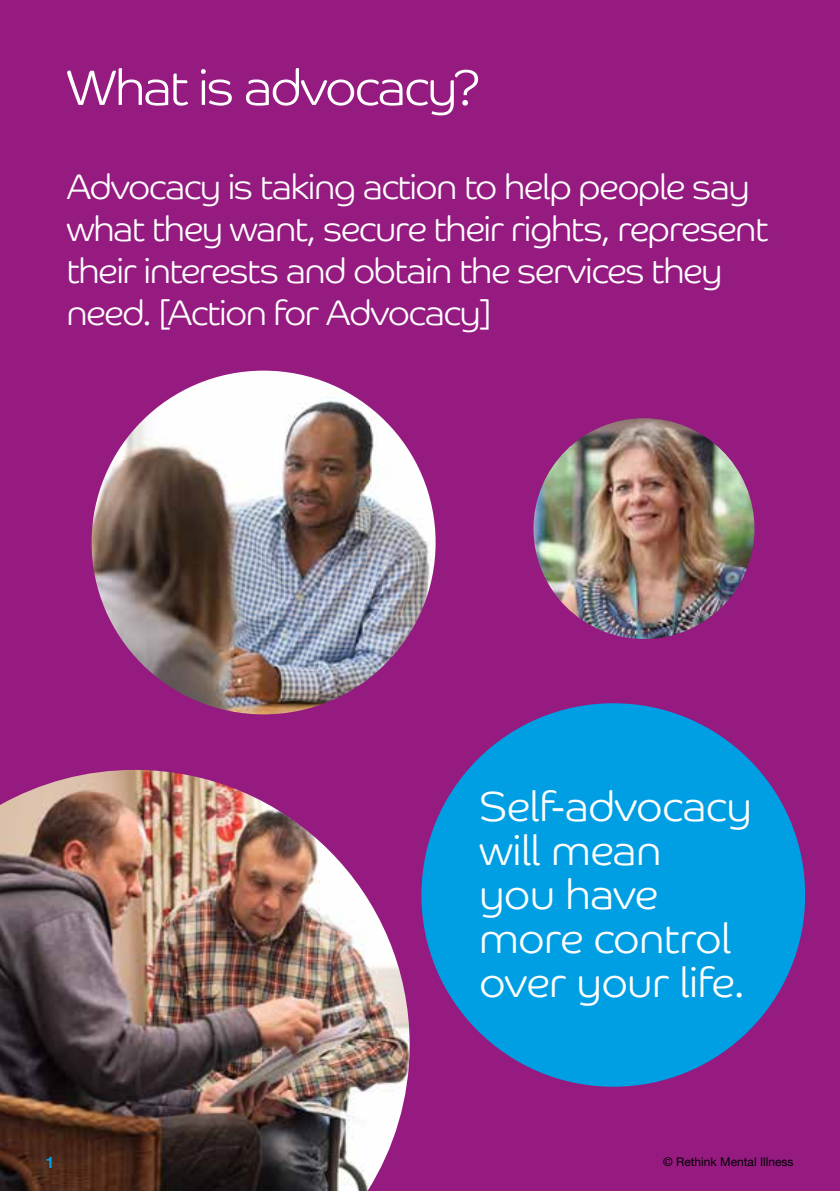
<style>
.page{position:relative;width:840px;height:1191px;background:#fff}
.page>*{position:absolute;margin:0;border:0;box-sizing:border-box;transform-origin:0 0}
.t1{font:300 50px "Co Rethink";letter-spacing:-.025em;color:#fff}
.t2{font:300 42px/44px "Co Rethink";color:#fff}
.t3{font:300 35px/42px "Co Rethink";letter-spacing:-.025em;color:#fff}
.t4{font:700 16px "Helvetica Neue LT Pro";color:#009fe3}
.t5{font:12px "Helvetica Neue LT Pro";color:#000}
</style>
<div class="page">
<div style="left:0;top:0;width:839px;height:1191px;background:#951b81"></div>
<img style="left:92px;top:370px;width:343px;height:344px;border-radius:172px">
<img style="left:533px;top:418px;width:221px;height:221px;border-radius:110px">
<img style="left:0;top:770px;width:409px;height:421px">
<div style="left:421px;top:703px;width:383px;height:383px;background:#009fe3;border-radius:50%"></div>
<h1 class="t1" style="left:67px;top:58px;width:415px">What is advocacy?</h1>
<p class="t3" style="left:67px;top:165px;width:702px">Advocacy is taking action to help people say what they want, secure their rights, represent their interests and obtain the services they need. [Action for Advocacy]</p>
<p class="t2" style="left:479px;top:784px;width:273px">Self-advocacy will mean<br>you have more control over your life.</p>
<p class="t4" style="left:45px;top:1152px;width:10px">1</p>
<p class="t5" style="left:662px;top:1154px;width:132px">© Rethink Mental Illness</p>
</div>
